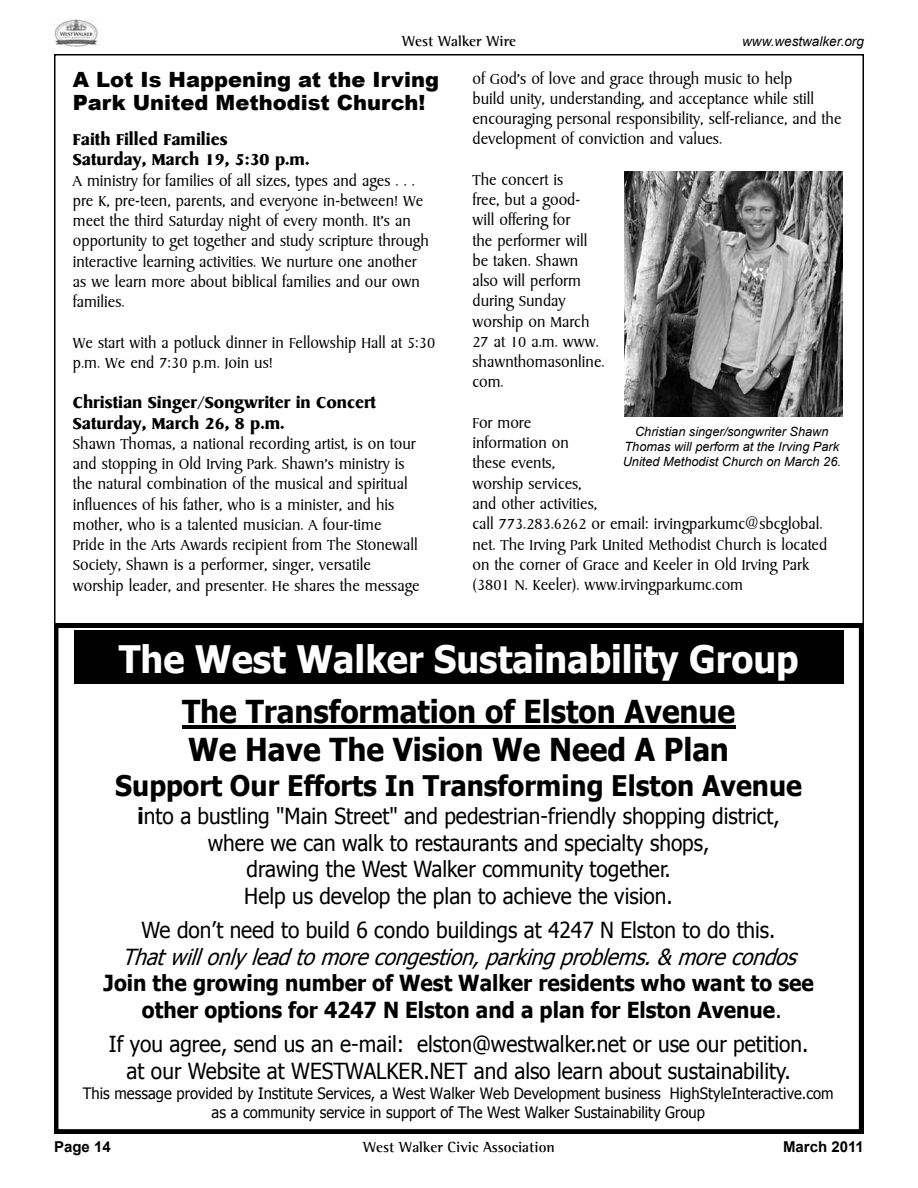
<style>
.page{position:relative;width:918px;height:1188px;background:#fff}
.page>*{position:absolute;margin:0;border:0;box-sizing:border-box;transform-origin:0 0}
.t1{font:700 37.8px "Tahoma";color:#fff;scale:.94 1}
.t2{font:700 31.65px/38px "Tahoma";color:#000;scale:.94 1}
.t3{font:700 28.35px "Tahoma";color:#000;scale:.94 1}
.t4{font:22.2px/26.7px "Tahoma";color:#000;text-align:center;scale:.94 1}
.t5{font:700 22.2px/26.7px "Tahoma";color:#000;text-align:center;scale:.94 1}
.t6{font:italic 22.2px "Tahoma";color:#000;scale:.94 1}
.t7{font:900 21px/23.2px "Arial";color:#000}
.t8{font:700 18.75px/20.2px "Sydney";color:#000}
.t9{font:300 17.25px/20.2px "Sydney";color:#000}
.t10{font:15.75px/19px "Tahoma";color:#000;text-align:center;scale:.94 1}
.t11{font:700 15px "Agfa Rotis Semi Serif";color:#000}
.t12{font:700 15px "Arial";color:#000}
.t13{font:italic 13.5px "Arial";color:#000}
.t14{font:italic 12.75px/15px "Arial";color:#000;text-align:center}
.s1{font-weight:700}
.s2{font-weight:400}
</style>
<div class="page">
<img style="left:54px;top:19px;width:45px;height:27px">
<svg style="left:54px;top:623px;width:809px;height:511px"></svg>
<div style="left:74px;top:630px;width:769px;height:54px;background:#000"></div>
<hr style="left:182px;top:725px;width:553px;height:3px;background:#000">
<img style="left:624px;top:171px;width:218px;height:246px">
<p class="t11" style="left:402px;top:32px;width:115px">West Walker Wire</p>
<p class="t13" style="left:742px;top:32px;width:123px">www.westwalker.org</p>
<p class="t7" style="left:73px;top:67px;width:368px">A Lot Is Happening at the Irving<br>Park United Methodist Church!</p>
<p class="t8" style="left:73px;top:130px;width:238px">Faith Filled Families<br>Saturday, March 19, 5:30 p.m.</p>
<p class="t9" style="left:73px;top:171px;width:358px">A ministry for families of all sizes, types and ages . . . pre K, pre-teen, parents, and everyone in-between! We meet the third Saturday night of every month. It’s an opportunity to get together and study scripture through interactive learning activities. We nurture one another as we learn more about biblical families and our own families.</p>
<p class="t9" style="left:73px;top:333px;width:364px">We start with a potluck dinner in Fellowship Hall at 5:30 p.m. We end 7:30 p.m. Join us!</p>
<p class="t8" style="left:73px;top:393px;width:305px">Christian Singer/Songwriter in Concert<br>Saturday, March 26, 8 p.m.</p>
<p class="t9" style="left:73px;top:434px;width:348px">Shawn Thomas, a national recording artist, is on tour and stopping in Old Irving Park. Shawn’s ministry is the natural combination of the musical and spiritual influences of his father, who is a minister, and his mother, who is a talented musician. A four-time<br>Pride in the Arts Awards recipient from The Stonewall Society, Shawn is a performer, singer, versatile worship leader, and presenter. He shares the message</p>
<p class="t9" style="left:472px;top:69px;width:370px">of God’s of love and grace through music to help<br>build unity, understanding, and acceptance while still encouraging personal responsibility, self-reliance, and the development of conviction and values.</p>
<p class="t9" style="left:472px;top:170px;width:134px">The concert is<br>free, but a good&shy;will offering for<br>the performer will be taken. Shawn also will perform during Sunday worship on March<br>27 at 10 a.m. www. shawnthomasonline. com.</p>
<p class="t9" style="left:472px;top:413px;width:356px">For more<br>information on<br>these events,<br>worship services,<br>and other activities,<br>call 773.283.6262 or email: irvingparkumc@sbcglobal. net. The Irving Park United Methodist Church is located on the corner of Grace and Keeler in Old Irving Park (3801 N. Keeler). www.irvingparkumc.com</p>
<p class="t14" style="left:623px;top:425px;width:220px">Christian singer/songwriter Shawn<br>Thomas will perform at the Irving Park<br>United Methodist Church on March 26.</p>
<h1 class="t1" style="left:119px;top:632px;width:725px">The West Walker Sustainability Group</h1>
<h2 class="t2" style="left:182px;top:691px;width:590px">The Transformation of Elston Avenue<br>We Have The Vision We Need A Plan</h2>
<h3 class="t3" style="left:115px;top:766px;width:732px">Support Our Efforts In Transforming Elston Avenue</h3>
<p class="t4" style="left:138px;top:801px;width:685px"><span class="s1">i</span>nto a bustling "Main Street" and pedestrian-friendly shopping district, where we can walk to restaurants and specialty shops,<br>drawing the West Walker community together.<br>Help us develop the plan to achieve the vision.</p>
<p class="t4" style="left:142px;top:916px;width:676px">We don’t need to build 6 condo buildings at 4247 N Elston to do this.</p>
<p class="t6" style="left:122px;top:942px;width:727px">Thatwillonly leadtomorecongestion,parkingproblems.&amp;morecondos</p>
<p class="t5" style="left:104px;top:969px;width:757px">Join the growing number of West Walker residents who want to see other options for 4247 N Elston and a plan for Elston Avenue<span class="s2">.</span></p>
<p class="t4" style="left:109px;top:1030px;width:746px">If you agree, send us an e-mail: elston@westwalker.net or use our petition. at our Website at WESTWALKER.NET and also learn about sustainability.</p>
<p class="t10" style="left:83px;top:1083px;width:800px">This message provided by Institute Services, a West Walker Web Development business HighStyleInteractive.com as a community service in support of The West Walker Sustainability Group</p>
<p class="t12" style="left:54px;top:1137px;width:58px">Page 14</p>
<p class="t11" style="left:363px;top:1138px;width:193px">West Walker Civic Association</p>
<p class="t12" style="left:783px;top:1137px;width:82px">March 2011</p>
</div>
